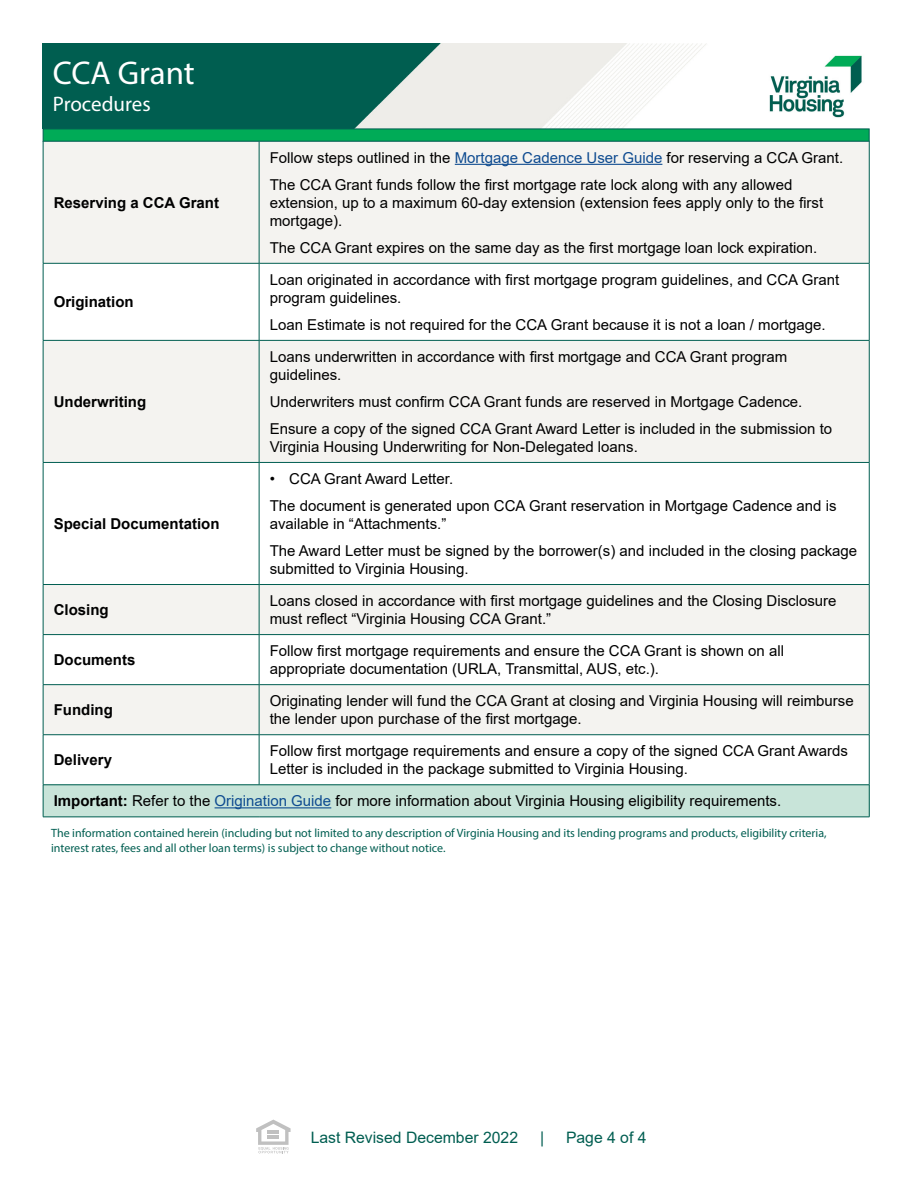
<style>
.page{position:relative;width:918px;height:1188px;background:#fff}
.page>*{position:absolute;margin:0;border:0;box-sizing:border-box;transform-origin:0 0}
.t1{font:33px "Myriad Pro";color:#fff}
.t2{font:21px "Myriad Pro";color:#fff}
.t3{font:15.75px "Arial";color:#005e51}
.t4{font:15px/18px "Arial";color:#000}
.t5{font:700 15px "Arial";color:#000}
.t6{font:12px/14.4px "Myriad Pro";color:#005e51}
.s1{color:#0e4b90}
.s2{font-weight:700}
</style>
<div class="page">
<img style="left:43px;top:44px;width:827px;height:85px">
<svg style="left:256px;top:1120px;width:35px;height:33px"></svg>
<div style="left:43px;top:129px;width:826px;height:13px;background:#00ab57;border:1px solid #005e51"></div>
<svg style="left:44px;top:142px;width:825px;height:592px;fill:#f4f3f0"></svg>
<div style="left:43px;top:785px;width:826px;height:32px;background:#c8e4d9"></div>
<hr style="left:43px;top:141px;width:216px;height:1px;background:#005e51">
<hr style="left:43px;top:141px;width:1px;height:122px;background:#005e51">
<hr style="left:259px;top:141px;width:610px;height:1px;background:#005e51">
<hr style="left:259px;top:141px;width:1px;height:122px;background:#005e51">
<hr style="left:869px;top:141px;width:1px;height:122px;background:#005e51">
<hr style="left:43px;top:263px;width:216px;height:1px;background:#005e51">
<hr style="left:43px;top:263px;width:1px;height:77px;background:#005e51">
<hr style="left:259px;top:263px;width:610px;height:1px;background:#005e51">
<hr style="left:259px;top:263px;width:1px;height:77px;background:#005e51">
<hr style="left:869px;top:263px;width:1px;height:77px;background:#005e51">
<hr style="left:43px;top:340px;width:216px;height:1px;background:#005e51">
<hr style="left:43px;top:341px;width:1px;height:121px;background:#005e51">
<hr style="left:259px;top:340px;width:610px;height:1px;background:#005e51">
<hr style="left:259px;top:341px;width:1px;height:121px;background:#005e51">
<hr style="left:869px;top:341px;width:1px;height:121px;background:#005e51">
<hr style="left:43px;top:462px;width:216px;height:1px;background:#005e51">
<hr style="left:43px;top:463px;width:1px;height:121px;background:#005e51">
<hr style="left:259px;top:462px;width:610px;height:1px;background:#005e51">
<hr style="left:259px;top:463px;width:1px;height:121px;background:#005e51">
<hr style="left:869px;top:463px;width:1px;height:121px;background:#005e51">
<hr style="left:43px;top:584px;width:216px;height:1px;background:#005e51">
<hr style="left:43px;top:585px;width:1px;height:49px;background:#005e51">
<hr style="left:259px;top:584px;width:610px;height:1px;background:#005e51">
<hr style="left:259px;top:585px;width:1px;height:49px;background:#005e51">
<hr style="left:869px;top:585px;width:1px;height:49px;background:#005e51">
<hr style="left:43px;top:634px;width:216px;height:1px;background:#005e51">
<hr style="left:43px;top:635px;width:1px;height:49px;background:#005e51">
<hr style="left:259px;top:634px;width:610px;height:1px;background:#005e51">
<hr style="left:259px;top:635px;width:1px;height:49px;background:#005e51">
<hr style="left:869px;top:635px;width:1px;height:49px;background:#005e51">
<hr style="left:43px;top:684px;width:216px;height:1px;background:#005e51">
<hr style="left:43px;top:685px;width:1px;height:50px;background:#005e51">
<hr style="left:259px;top:684px;width:610px;height:1px;background:#005e51">
<hr style="left:259px;top:685px;width:1px;height:50px;background:#005e51">
<hr style="left:869px;top:685px;width:1px;height:50px;background:#005e51">
<hr style="left:43px;top:734px;width:216px;height:1px;background:#005e51">
<hr style="left:43px;top:735px;width:1px;height:50px;background:#005e51">
<hr style="left:259px;top:734px;width:610px;height:1px;background:#005e51">
<hr style="left:259px;top:735px;width:1px;height:50px;background:#005e51">
<hr style="left:869px;top:735px;width:1px;height:50px;background:#005e51">
<hr style="left:43px;top:785px;width:216px;height:1px;background:#005e51">
<hr style="left:43px;top:785px;width:1px;height:32px;background:#005e51">
<hr style="left:259px;top:785px;width:610px;height:1px;background:#005e51">
<hr style="left:869px;top:785px;width:1px;height:32px;background:#005e51">
<hr style="left:43px;top:817px;width:216px;height:1px;background:#005e51">
<hr style="left:259px;top:817px;width:610px;height:1px;background:#005e51">
<hr style="left:455px;top:164px;width:207px;height:1px;background:#0e4b90">
<hr style="left:215px;top:807px;width:116px;height:1px;background:#0e4b90">
<h1 class="t1" style="left:53px;top:53px;width:143px">CCA Grant</h1>
<h2 class="t2" style="left:53px;top:91px;width:99px">Procedures</h2>
<p class="t5" style="left:54px;top:192px;width:167px">Reserving a CCA Grant</p>
<p class="t5" style="left:54px;top:291px;width:82px">Origination</p>
<p class="t5" style="left:54px;top:391px;width:94px">Underwriting</p>
<p class="t5" style="left:54px;top:513px;width:167px">Special Documentation</p>
<p class="t4" style="left:270px;top:144px;width:575px;line-height:27px">Follow steps outlined in the <span class="s1">Mortgage Cadence User Guide</span> for reserving a CCA Grant.<br>The CCA Grant funds follow the first mortgage rate lock along with any allowed</p>
<p class="t4" style="left:270px;top:193px;width:555px">extension, up to a maximum 60-day extension (extension fees apply only to the first mortgage).</p>
<p class="t4" style="left:270px;top:238px;width:549px">The CCA Grant expires on the same day as the first mortgage loan lock expiration.</p>
<p class="t4" style="left:270px;top:270px;width:571px">Loan originated in accordance with first mortgage program guidelines, and CCA Grant program guidelines.</p>
<p class="t4" style="left:270px;top:315px;width:558px">Loan Estimate is not required for the CCA Grant because it is not a loan / mortgage.</p>
<p class="t4" style="left:270px;top:348px;width:519px">Loans underwritten in accordance with first mortgage and CCA Grant program guidelines.</p>
<p class="t4" style="left:270px;top:388px;width:564px;line-height:27px">Underwriters must confirm CCA Grant funds are reserved in Mortgage Cadence.<br>Ensure a copy of the signed CCA Grant Award Letter is included in the submission to</p>
<p class="t4" style="left:270px;top:438px;width:370px">Virginia Housing Underwriting for Non-Delegated loans.</p>
<p class="t4" style="left:270px;top:465px;width:568px;line-height:27px">• CCA Grant Award Letter.<br>The document is generated upon CCA Grant reservation in Mortgage Cadence and is</p>
<p class="t4" style="left:270px;top:510px;width:589px;line-height:27px">available in “Attachments.”<br>The Award Letter must be signed by the borrower(s) and included in the closing package</p>
<p class="t4" style="left:270px;top:560px;width:200px">submitted to Virginia Housing.</p>
<p class="t5" style="left:54px;top:599px;width:57px">Closing</p>
<p class="t4" style="left:270px;top:592px;width:568px">Loans closed in accordance with first mortgage guidelines and the Closing Disclosure must reflect “Virginia Housing CCA Grant.”</p>
<p class="t5" style="left:54px;top:649px;width:83px">Documents</p>
<p class="t4" style="left:270px;top:642px;width:516px">Follow first mortgage requirements and ensure the CCA Grant is shown on all appropriate documentation (URLA, Transmittal, AUS, etc.).</p>
<p class="t5" style="left:54px;top:699px;width:61px">Funding</p>
<p class="t4" style="left:270px;top:692px;width:586px">Originating lender will fund the CCA Grant at closing and Virginia Housing will reimburse the lender upon purchase of the first mortgage.</p>
<p class="t5" style="left:54px;top:749px;width:60px">Delivery</p>
<p class="t4" style="left:270px;top:742px;width:580px">Follow first mortgage requirements and ensure a copy of the signed CCA Grant Awards<br>Letter is included in the package submitted to Virginia Housing.</p>
<p class="t4" style="left:54px;top:792px;width:729px"><span class="s2">Important:</span> Refer to the <span class="s1">Origination Guide</span> for more information about Virginia Housing eligibility requirements.</p>
<p class="t6" style="left:51px;top:826px;width:777px">The information contained herein (including but not limited to any description of Virginia Housing and its lending programs and products, eligibility criteria, interest rates, fees and all other loan terms) is subject to change without notice.</p>
<p class="t3" style="left:311px;top:1127px;width:209px">Last Revised December 2022</p>
<p class="t3" style="left:540px;top:1127px;width:6px">|</p>
<p class="t3" style="left:566px;top:1127px;width:82px">Page 4 of 4</p>
</div>
